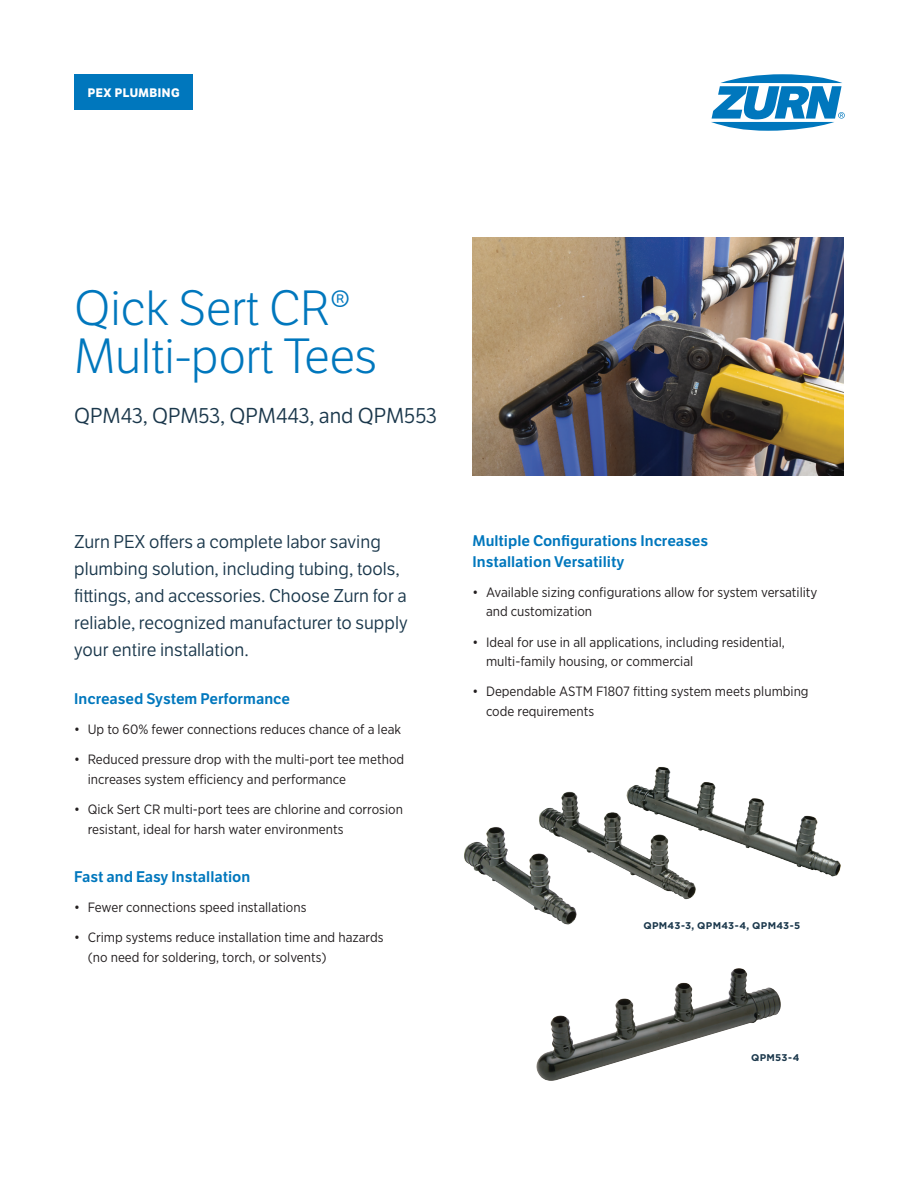
<style>
.page{position:relative;width:918px;height:1188px;background:#fff}
.page>*{position:absolute;margin:0;border:0;box-sizing:border-box;transform-origin:0 0}
.Header_32_32{font:300 48px/48px "LFT Etica";color:#0077bd}
.Subhead_14_20{font:21px "LFT Etica";color:#1a374b}
.Intro_12_18{font:18px/27px "LFT Etica";color:#1a374b}
.Subhead_10_14{font:15px/21px "LFT Etica SB";color:#0077bd}
.t1{font:13.5px/19.5px "Gotham Narrow";color:#231f20}
.t2{font:700 12px "LFT Etica";letter-spacing:.04em;color:#fff}
.Centered_Caption{font:700 9.75px "Gotham";letter-spacing:.03em;color:#1a374b}
</style>
<div class="page">
<svg style="left:711px;top:74px;width:134px;height:57px"></svg>
<div style="left:74px;top:74px;width:119px;height:36px;background:#0077bd"></div>
<img style="left:472px;top:238px;width:372px;height:237px">
<img style="left:464px;top:767px;width:377px;height:158px">
<img style="left:615px;top:969px;width:120px;height:57px">
<p class="t2" style="left:88px;top:85px;width:93px">PEX PLUMBING</p>
<p class="Header_32_32" style="left:74px;top:286px;width:304px">Qick Sert CR®<br>Multi-port Tees</p>
<p class="Subhead_14_20" style="left:74px;top:403px;width:364px">QPM43, QPM53, QPM443, and QPM553</p>
<p class="Intro_12_18" style="left:74px;top:528px;width:335px">Zurn PEX offers a complete labor saving plumbing solution, including tubing, tools, fittings, and accessories. Choose Zurn for a reliable, recognized manufacturer to supply your entire installation.</p>
<p class="Subhead_10_14" style="left:74px;top:688px;width:217px">Increased System Performance</p>
<p class="t1" style="left:74px;top:719px;width:328px">• Up to 60% fewer connections reduces chance of a leak</p>
<p class="t1" style="left:88px;top:750px;width:318px;text-indent:-14px">• Reduced pressure drop with the multi-port tee method increases system efficiency and performance</p>
<p class="t1" style="left:88px;top:799px;width:317px;text-indent:-14px">• Qick Sert CR multi-port tees are chlorine and corrosion resistant, ideal for harsh water environments</p>
<p class="Subhead_10_14" style="left:74px;top:866px;width:178px">Fast and Easy Installation</p>
<p class="t1" style="left:74px;top:897px;width:234px">• Fewer connections speed installations</p>
<p class="t1" style="left:88px;top:927px;width:297px;text-indent:-14px">• Crimp systems reduce installation time and hazards (no need for soldering, torch, or solvents)</p>
<p class="Subhead_10_14" style="left:472px;top:530px;width:237px">Multiple Configurations Increases<br>Installation Versatility</p>
<p class="t1" style="left:486px;top:582px;width:333px;text-indent:-14px">• Available sizing configurations allow for system versatility and customization</p>
<p class="t1" style="left:486px;top:632px;width:300px;text-indent:-14px">• Ideal for use in all applications, including residential, multi-family housing, or commercial</p>
<p class="t1" style="left:486px;top:682px;width:324px;text-indent:-14px">• Dependable ASTM F1807 fitting system meets plumbing code requirements</p>
<p class="Centered_Caption" style="left:644px;top:920px;width:158px">QPM43-3, QPM43-4, QPM43-5</p>
<p class="Centered_Caption" style="left:751px;top:1052px;width:50px">QPM53-4</p>
</div>
